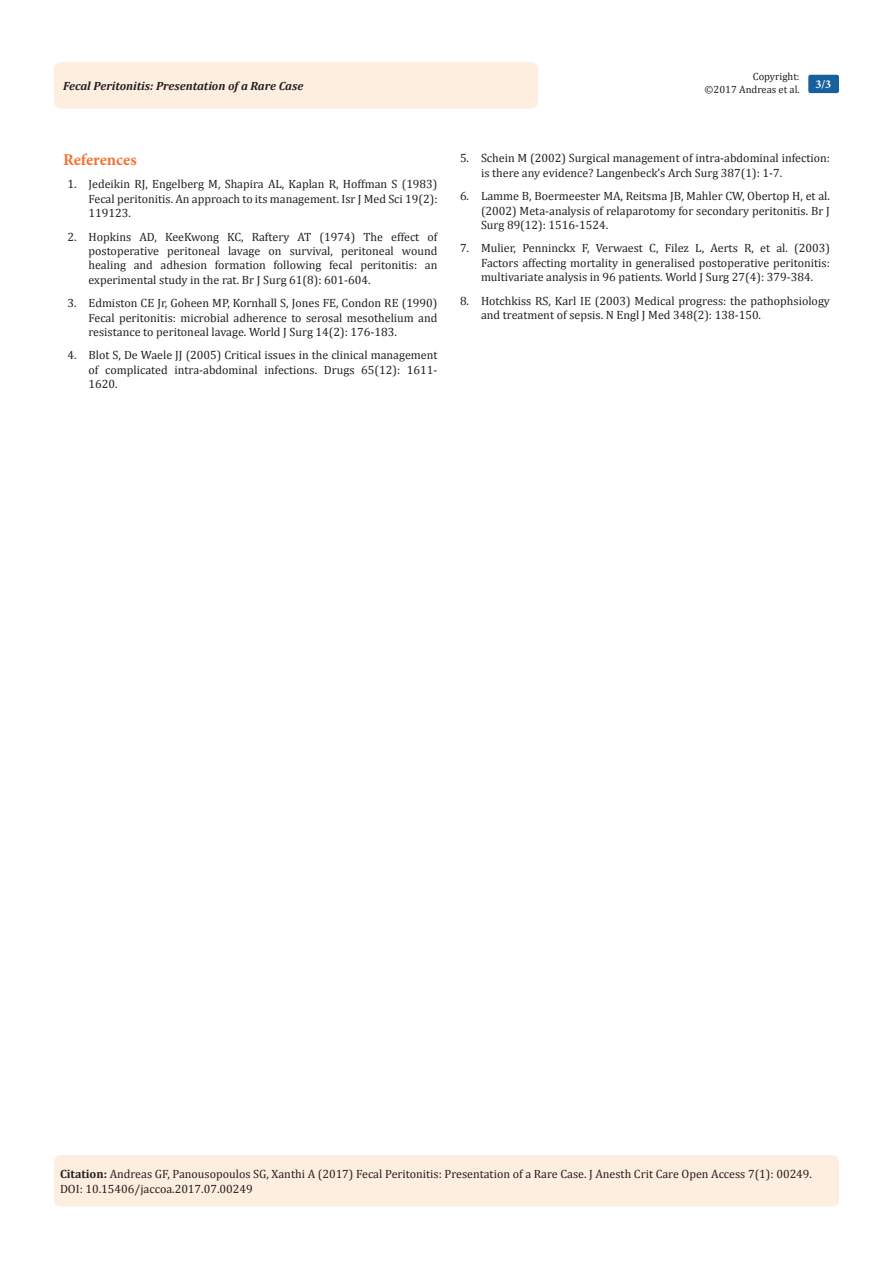
<style>
.page{position:relative;width:893px;height:1263px;background:#fff}
.page>*{position:absolute;margin:0;border:0;box-sizing:border-box;transform-origin:0 0}
.List_Paragraph{font:700 16.5px "Minion Pro";letter-spacing:-.005em;color:#f37331}
.Citation{font:12px/14.4px "Cambria";color:#231f20;text-align:justify}
.t1{font:italic 700 12px "Cambria";color:#231f20}
.t2{font:700 12px "Minion Pro";color:#fff}
.t3{font:10.5px/12.6px "Cambria";color:#231f20;text-align:right}
.s1{font-weight:700}
</style>
<div class="page">
<div style="left:54px;top:62px;width:484px;height:47px;background:#feeee0;border-radius:8px"></div>
<div style="left:808px;top:75px;width:31px;height:18px;background:#18609d;border-radius:2px"></div>
<div style="left:54px;top:1155px;width:785px;height:51px;background:#feeee0;border-radius:7px"></div>
<p class="t3" style="left:705px;top:70px;width:97px">Copyright:<br>©2017 Andreas et al.</p>
<p class="t1" style="left:63px;top:78px;width:242px">Fecal Peritonitis: Presentation of a Rare Case</p>
<p class="t2" style="left:815px;top:76px;width:17px">3/3</p>
<p class="List_Paragraph" style="left:63px;top:148px;width:75px">References</p>
<p class="Citation" style="left:88px;top:177px;width:350px;text-indent:-21px">1. Jedeikin RJ, Engelberg M, Shapira AL, Kaplan R, Hoffman S (1983)<br>Fecal peritonitis. An approach to its management. Isr J Med Sci 19(2):<br>119123.</p>
<p class="Citation" style="left:88px;top:229px;width:350px;text-indent:-21px">2. Hopkins AD, KeeKwong KC, Raftery AT (1974) The effect of postoperative peritoneal lavage on survival, peritoneal wound healing and adhesion formation following fecal peritonitis: an experimental study in the rat. Br J Surg 61(8): 601-604.</p>
<p class="Citation" style="left:88px;top:296px;width:350px;text-indent:-21px">3. Edmiston CE Jr, Goheen MP, Kornhall S, Jones FE, Condon RE (1990)<br>Fecal peritonitis: microbial adherence to serosal mesothelium and resistance to peritoneal lavage. World J Surg 14(2): 176-183.</p>
<p class="Citation" style="left:88px;top:348px;width:350px;text-indent:-21px">4. Blot S, De Waele JJ (2005) Critical issues in the clinical management of complicated intra-abdominal infections. Drugs 65(12): 1611- 1620.</p>
<p class="Citation" style="left:481px;top:151px;width:350px;text-indent:-21px">5. Schein M (2002) Surgical management of intra-abdominal infection: is there any evidence? Langenbeck’s Arch Surg 387(1): 1-7.</p>
<p class="Citation" style="left:481px;top:189px;width:350px;text-indent:-21px">6. Lamme B, Boermeester MA, Reitsma JB, Mahler CW, Obertop H, et al. (2002) Meta-analysis of relaparotomy for secondary peritonitis. Br J Surg 89(12): 1516-1524.</p>
<p class="Citation" style="left:481px;top:241px;width:350px;text-indent:-21px">7. Mulier, Penninckx F, Verwaest C, Filez L, Aerts R, et al. (2003)<br>Factors affecting mortality in generalised postoperative peritonitis: multivariate analysis in 96 patients. World J Surg 27(4): 379-384.</p>
<p class="Citation" style="left:481px;top:293px;width:350px;text-indent:-21px">8. Hotchkiss RS, Karl IE (2003) Medical progress: the pathophsiology and treatment of sepsis. N Engl J Med 348(2): 138-150.</p>
<p class="Citation" style="left:60px;top:1167px;width:753px"><span class="s1">Citation:</span> Andreas GF, Panousopoulos SG, Xanthi A (2017) Fecal Peritonitis: Presentation of a Rare Case. J Anesth Crit Care Open Access 7(1): 00249.<br>DOI: 10.15406/jaccoa.2017.07.00249</p>
</div>
